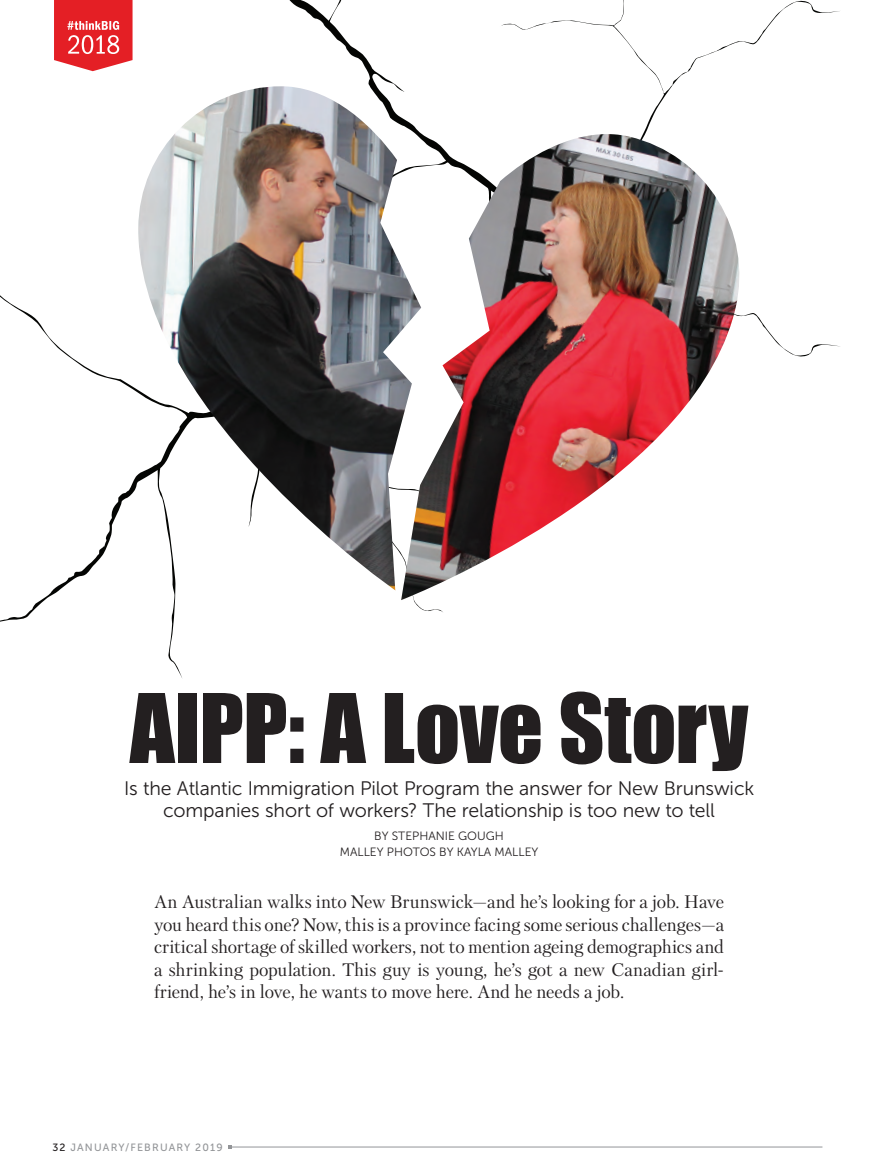
<style>
.page{position:relative;width:878px;height:1175px;background:#fff}
.page>*{position:absolute;margin:0;border:0;box-sizing:border-box;transform-origin:0 0}
.t1{font:88.5px "Impact";letter-spacing:-.005em;color:#231f20}
.t2{font:19.5px/22.5px "Museo Sans 300";letter-spacing:-.005em;color:#231f20;text-align:center}
.t3{font:18px/22.5px "Petersburg";letter-spacing:-.01em;color:#231f20;text-align:justify}
.t4{font:12px/16.5px "Museo Sans 300";color:#231f20;text-align:center}
.t5{font:10.5px "Museo Sans 500";letter-spacing:.105em;color:#939598}
.s1{color:#231f20}
</style>
<div class="page">
<hr style="left:230px;top:1146px;width:592px;height:1px;background:#939598">
<svg style="left:0;top:295px;width:840px;height:383px"></svg>
<svg style="left:363px;top:590px;width:124px;height:23px"></svg>
<svg style="left:54px;top:0;width:78px;height:71px;background:#e8464b"></svg>
<svg style="left:289px;top:0;width:551px;height:297px"></svg>
<img style="left:401px;top:134px;width:352px;height:466px">
<img style="left:138px;top:86px;width:283px;height:504px">
<h1 class="t1" style="left:130px;top:659px;width:620px">AIPP: A Love Story</h1>
<p class="t2" style="left:124px;top:776px;width:631px">Is the Atlantic Immigration Pilot Program the answer for New Brunswick companies short of workers? The relationship is too new to tell</p>
<p class="t4" style="left:340px;top:827px;width:200px">BY STEPHANIE GOUGH<br>MALLEY PHOTOS BY KAYLA MALLEY</p>
<p class="t3" style="left:154px;top:890px;width:571px">An Australian walks into New Brunswick—and he’s looking for a job. Have you heard this one? Now, this is a province facing some serious challenges—a critical shortage of skilled workers, not to mention ageing demographics and a shrinking population. This guy is young, he’s got a new Canadian girl&shy;friend, he’s in love, he wants to move here. And he needs a job.</p>
<p class="t5" style="left:52px;top:1141px;width:172px"><span class="s1">32</span> JANUARY/FEBRUARY 2019</p>
</div>
